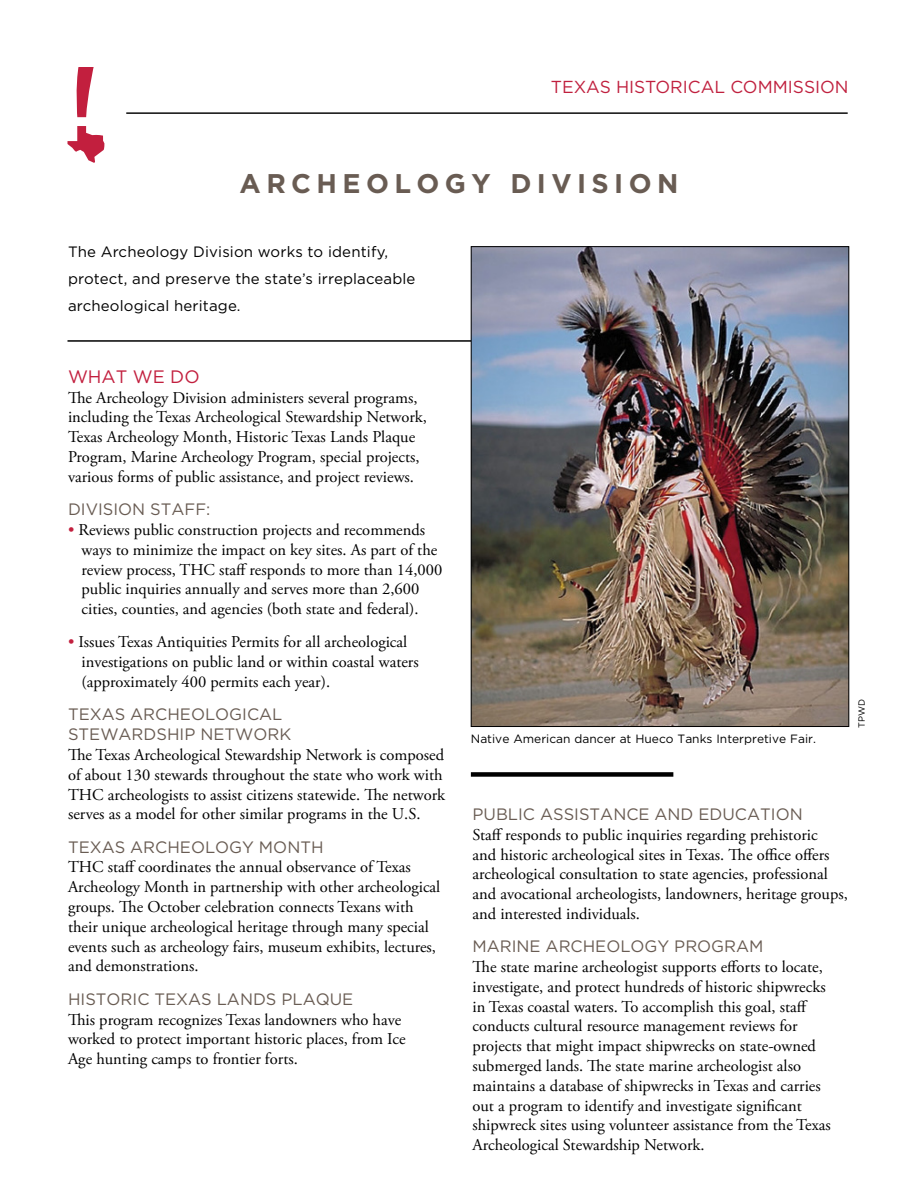
<style>
.page{position:relative;width:918px;height:1188px;background:#fff}
.page>*{position:absolute;margin:0;border:0;box-sizing:border-box;transform-origin:0 0}
.t1{font:700 27px "Gotham";letter-spacing:.2em;color:#695c53}
.t2{font:18px "Gotham";color:#c21f3e}
.t3{font:17.4px "Gotham";color:#c0203e}
.t4{font:16.5px/19.8px "Adobe Garamond Pro";color:#000}
.t5{font:16.5px/19.8px "Gotham";color:#695c53}
.t6{font:15px/27px "Gotham";letter-spacing:.01em;color:#000}
.t7{font:12px "Gotham";color:#000}
.t8{font:9px "Gotham";color:#000}
.s1{color:#c21f3e}
</style>
<div class="page">
<hr style="left:68px;top:340px;width:781px;height:2px;background:#000">
<img style="left:473px;top:248px;width:374px;height:477px">
<div style="left:471px;top:772px;width:202px;height:5px;background:#000"></div>
<hr style="left:126px;top:112px;width:722px;height:2px;background:#000">
<svg style="left:67px;top:126px;width:37px;height:37px"></svg>
<svg style="left:76px;top:68px;width:18px;height:49px"></svg>
<p class="t3" style="left:551px;top:76px;width:299px">TEXAS HISTORICAL COMMISSION</p>
<h1 class="t1" style="left:240px;top:166px;width:440px">ARCHEOLOGY DIVISION</h1>
<p class="t6" style="left:68px;top:238px;width:349px">The Archeology Division works to identify, protect, and preserve the state’s irreplaceable archeological heritage.</p>
<p class="t2" style="left:68px;top:365px;width:133px">WHAT WE DO</p>
<p class="t4" style="left:68px;top:388px;width:360px">The Archeology Division administers several programs, including the Texas Archeological Stewardship Network, Texas Archeology Month, Historic Texas Lands Plaque Program, Marine Archeology Program, special projects, various forms of public assistance, and project reviews.</p>
<p class="t5" style="left:68px;top:499px;width:144px">DIVISION STAFF:</p>
<p class="t4" style="left:82px;top:520px;width:362px;text-indent:-13px"><span class="s1">•</span> Reviews public construction projects and recommends ways to minimize the impact on key sites. As part of the review process, THC staff responds to more than 14,000 public inquiries annually and serves more than 2,600 cities, counties, and agencies (both state and federal).</p>
<p class="t4" style="left:82px;top:633px;width:339px;text-indent:-13px"><span class="s1">•</span> Issues Texas Antiquities Permits for all archeological investigations on public land or within coastal waters (approximately 400 permits each year).</p>
<p class="t5" style="left:68px;top:704px;width:225px">TEXAS ARCHEOLOGICAL<br>STEWARDSHIP NETWORK</p>
<p class="t4" style="left:68px;top:745px;width:379px">The Texas Archeological Stewardship Network is composed of about 130 stewards throughout the state who work with THC archeologists to assist citizens statewide. The network serves as a model for other similar programs in the U.S.</p>
<p class="t5" style="left:68px;top:837px;width:257px">TEXAS ARCHEOLOGY MONTH</p>
<p class="t4" style="left:68px;top:858px;width:374px">THC staff coordinates the annual observance of Texas Archeology Month in partnership with other archeological groups. The October celebration connects Texans with their unique archeological heritage through many special events such as archeology fairs, museum exhibits, lectures, and demonstrations.</p>
<p class="t5" style="left:68px;top:989px;width:287px">HISTORIC TEXAS LANDS PLAQUE</p>
<p class="t4" style="left:68px;top:1010px;width:339px">This program recognizes Texas landowners who have worked to protect important historic places, from Ice<br>Age hunting camps to frontier forts.</p>
<p class="t7" style="left:471px;top:732px;width:347px">Native American dancer at Hueco Tanks Interpretive Fair.</p>
<p class="t8" style="left:856px;top:728px;width:30px;rotate:-90deg">TPWD</p>
<p class="t5" style="left:473px;top:804px;width:332px">PUBLIC ASSISTANCE AND EDUCATION</p>
<p class="t4" style="left:473px;top:825px;width:377px">Staff responds to public inquiries regarding prehistoric<br>and historic archeological sites in Texas. The office offers archeological consultation to state agencies, professional and avocational archeologists, landowners, heritage groups, and interested individuals.</p>
<p class="t5" style="left:473px;top:936px;width:293px">MARINE ARCHEOLOGY PROGRAM</p>
<p class="t4" style="left:473px;top:957px;width:360px">The state marine archeologist supports efforts to locate, investigate, and protect hundreds of historic shipwrecks in Texas coastal waters. To accomplish this goal, staff conducts cultural resource management reviews for projects that might impact shipwrecks on state-owned submerged lands. The state marine archeologist also maintains a database of shipwrecks in Texas and carries out a program to identify and investigate significant shipwreck sites using volunteer assistance from the Texas Archeological Stewardship Network.</p>
</div>
